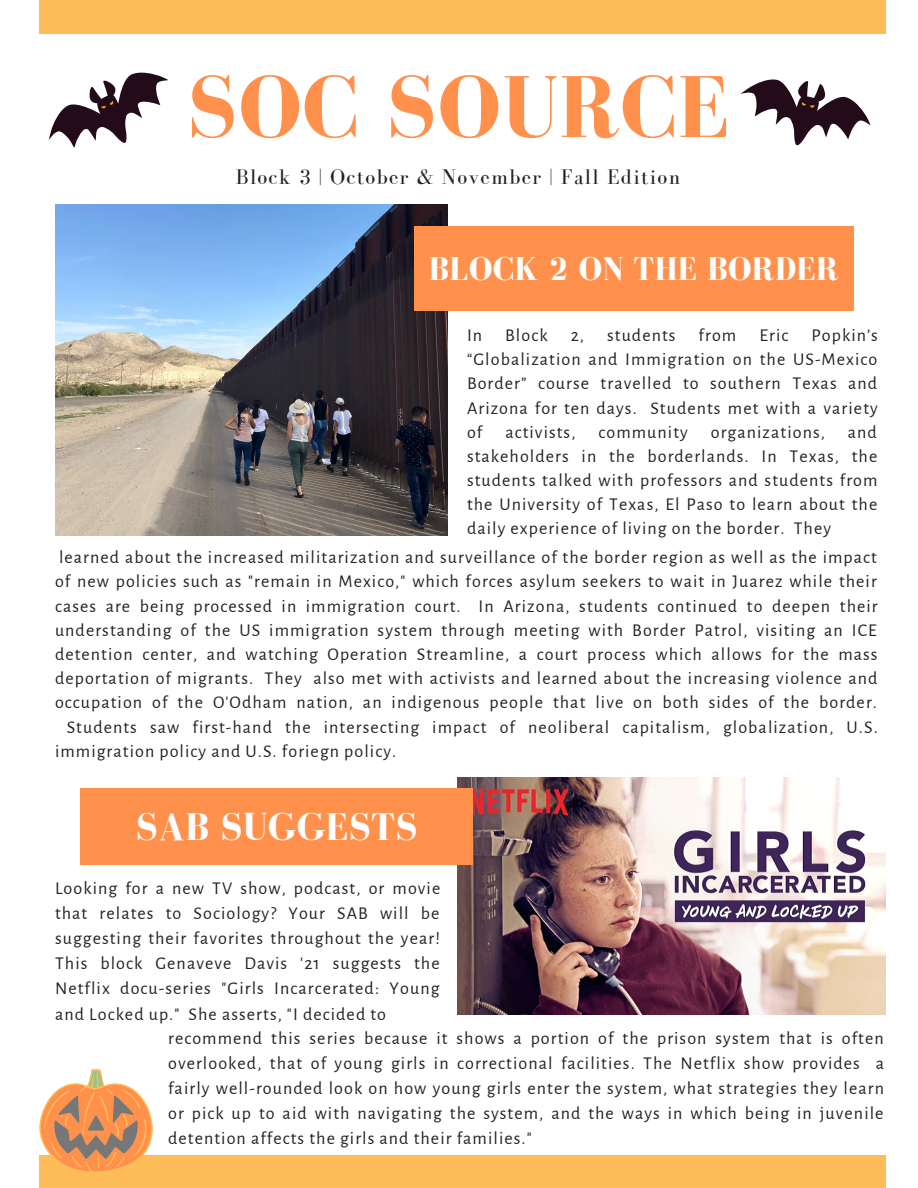
<style>
.page{position:relative;width:918px;height:1188px;background:#fff}
.page>*{position:absolute;margin:0;border:0;box-sizing:border-box;transform-origin:0 0}
.t1{font:700 90.3px "Bodoni FLF";letter-spacing:.01em;color:#ff914d}
.t2{font:700 39.45px "Bodoni FLF";letter-spacing:.01em;color:#fff}
.t3{font:700 33.9px "Bodoni FLF";letter-spacing:.01em;color:#fff}
.t4{font:21.75px "Bodoni FLF";letter-spacing:.06em;color:#222}
.t5{font:18px/25px "Alegreya Sans";letter-spacing:.06em;color:#222;text-align:justify}
</style>
<div class="page">
<div style="left:39px;top:1156px;width:846px;height:32px;background:#ffbd59"></div>
<div style="left:39px;top:0;width:846px;height:34px;background:#ffbd59"></div>
<img style="left:458px;top:778px;width:427px;height:237px">
<img style="left:55px;top:205px;width:393px;height:331px">
<div style="left:414px;top:226px;width:440px;height:85px;background:#ff914d"></div>
<div style="left:81px;top:789px;width:392px;height:75px;background:#ff914d"></div>
<svg style="left:48px;top:72px;width:121px;height:76px"></svg>
<svg style="left:740px;top:79px;width:131px;height:67px"></svg>
<svg style="left:39px;top:1069px;width:114px;height:103px"></svg>
<h1 class="t1" style="left:187px;top:58px;width:544px">SOC SOURCE</h1>
<p class="t4" style="left:236px;top:165px;width:446px">Block 3 | October &amp; November | Fall Edition</p>
<h3 class="t3" style="left:429px;top:250px;width:411px">BLOCK 2 ON THE BORDER</h3>
<p class="t5" style="left:467px;top:323px;width:17px">In</p>
<p class="t5" style="left:505px;top:323px;width:44px">Block</p>
<p class="t5" style="left:571px;top:323px;width:15px">2,</p>
<p class="t5" style="left:607px;top:323px;width:70px">students</p>
<p class="t5" style="left:699px;top:323px;width:39px">from</p>
<p class="t5" style="left:759px;top:323px;width:30px">Eric</p>
<p class="t5" style="left:467px;top:324px;width:412px;line-height:24.2px;text-indent:344px">Popkin’s “Globalization and Immigration on the US-Mexico Border” course travelled to southern Texas and Arizona for ten days. Students met with a variety of</p>
<p class="t5" style="left:467px;top:420px;width:412px;line-height:24.2px;text-indent:381px">and stakeholders in the borderlands. In Texas, the students talked with professors and students from the University of Texas, El Paso to learn about the daily experience of living on the border. They</p>
<p class="t5" style="left:505px;top:420px;width:72px">activists,</p>
<p class="t5" style="left:598px;top:420px;width:91px">community</p>
<p class="t5" style="left:711px;top:420px;width:116px">organizations,</p>
<p class="t5" style="left:59px;top:545px;width:819px">learned about the increased militarization and surveillance of the border region as well as the impact</p>
<p class="t5" style="left:55px;top:570px;width:823px">of new policies such as "remain in Mexico," which forces asylum seekers to wait in Juarez while their</p>
<p class="t5" style="left:55px;top:594px;width:824px">cases are being processed in immigration court. In Arizona, students continued to deepen their</p>
<p class="t5" style="left:55px;top:618px;width:823px">understanding of the US immigration system through meeting with Border Patrol, visiting an ICE</p>
<p class="t5" style="left:55px;top:642px;width:824px">detention center, and watching Operation Streamline, a court process which allows for the mass</p>
<p class="t5" style="left:55px;top:666px;width:824px">deportation of migrants. They also met with activists and learned about the increasing violence and</p>
<p class="t5" style="left:55px;top:690px;width:824px">occupation of the O'Odham nation, an indigenous people that live on both sides of the border.</p>
<p class="t5" style="left:67px;top:715px;width:813px">Students saw first-hand the intersecting impact of neoliberal capitalism, globalization, U.S.</p>
<p class="t5" style="left:55px;top:739px;width:343px">immigration policy and U.S. foriegn policy.</p>
<h2 class="t2" style="left:136px;top:805px;width:283px">SAB SUGGESTS</h2>
<p class="t5" style="left:55px;top:876px;width:387px">Looking for a new TV show, podcast, or movie that relates to Sociology? Your SAB will be suggesting their favorites throughout the year!<br>This block Genaveve Davis '21 suggests the Netflix docu-series "Girls Incarcerated: Young and Locked up." She asserts, "I decided to</p>
<p class="t5" style="left:168px;top:1026px;width:717px">recommend this series because it shows a portion of the prison system that is often overlooked, that of young girls in correctional facilities. The Netflix show provides a fairly well-rounded look on how young girls enter the system, what strategies they learn or pick up to aid with navigating the system, and the ways in which being in juvenile detention affects the girls and their families."</p>
</div>
